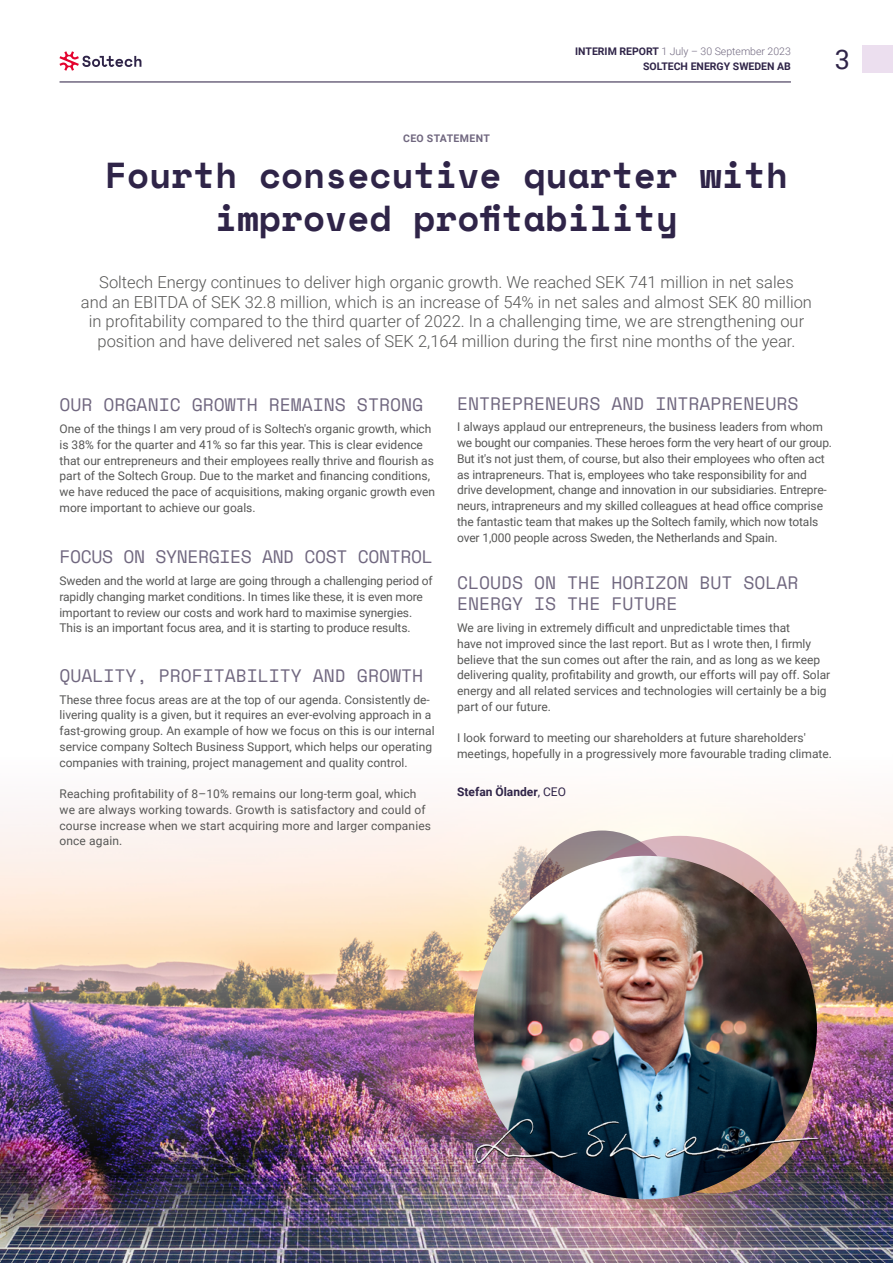
<style>
.page{position:relative;width:893px;height:1263px;background:#fff}
.page>*{position:absolute;margin:0;border:0;box-sizing:border-box;transform-origin:0 0}
.t1{font:700 36px/43.2px "Space Mono";color:#2f2448;text-align:center}
.t2{font:27px "Roboto";color:#2f2448}
.t3{font:18px/21.6px "Space Mono";color:#70677f}
.t4{font:18px "Space Mono";letter-spacing:-.02em;color:#70677f}
.t5{font:300 16.5px/19.5px "Roboto";color:#575756;text-align:center}
.t6{font:12px/15.8px "Roboto";color:#575756}
.t7{font:700 12px "Roboto";color:#2f2448}
.t8{font:700 10.5px/15px "Roboto";color:#2f2448;text-align:right}
.t9{font:700 10.5px "Roboto";letter-spacing:.035em;color:#70677f}
.s1{font-weight:300;color:#70677f}
.s2{font-weight:400}
</style>
<div class="page">
<img style="left:0;top:800px;width:893px;height:463px">
<svg style="left:530px;top:830px;width:144px;height:145px;background:#8f7e81"></svg>
<svg style="left:547px;top:836px;width:266px;height:266px;background:#cca1a6"></svg>
<img style="left:474px;top:856px;width:343px;height:343px;border-radius:172px">
<img style="left:465px;top:1180px;width:359px;height:2px">
<img style="left:465px;top:1105px;width:359px;height:75px">
<div style="left:863px;top:45px;width:30px;height:28px;background:#ecdfef"></div>
<svg style="left:60px;top:51px;width:81px;height:20px"></svg>
<hr style="left:60px;top:81px;width:731px;height:2px;background:#70677f">
<p class="t8" style="left:575px;top:44px;width:217px">INTERIM REPORT <span class="s1">1 July – 30 September 2023<br></span>SOLTECH ENERGY SWEDEN AB</p>
<h2 class="t2" style="left:835px;top:41px;width:17px">3</h2>
<p class="t9" style="left:403px;top:130px;width:88px">CEO STATEMENT</p>
<h1 class="t1" style="left:105px;top:152px;width:684px">Fourth consecutive quarter with improved profitability</h1>
<p class="t5" style="left:81px;top:272px;width:733px">Soltech Energy continues to deliver high organic growth. We reached SEK 741 million in net sales<br>and an EBITDA of SEK 32.8 million, which is an increase of 54% in net sales and almost SEK 80 million in profitability compared to the third quarter of 2022. In a challenging time, we are strengthening our position and have delivered net sales of SEK 2,164 million during the first nine months of the year.</p>
<h3 class="t3" style="left:60px;top:393px;width:365px">OUR ORGANIC GROWTH REMAINS STRONG</h3>
<p class="t6" style="left:60px;top:420px;width:377px">One of the things I am very proud of is Soltech's organic growth, which is 38% for the quarter and 41% so far this year. This is clear evidence that our entrepreneurs and their employees really thrive and flourish as part of the Soltech Group. Due to the market and financing conditions, we have reduced the pace of acquisitions, making organic growth even more important to achieve our goals.</p>
<h3 class="t4" style="left:60px;top:544px;width:375px">FOCUS ON SYNERGIES AND COST CONTROL</h3>
<p class="t6" style="left:60px;top:573px;width:375px">Sweden and the world at large are going through a challenging period of rapidly changing market conditions. In times like these, it is even more important to review our costs and work hard to maximise synergies.<br>This is an important focus area, and it is starting to produce results.</p>
<h3 class="t3" style="left:60px;top:664px;width:365px">QUALITY, PROFITABILITY AND GROWTH</h3>
<p class="t6" style="left:60px;top:691px;width:377px">These three focus areas are at the top of our agenda. Consistently de&shy;livering quality is a given, but it requires an ever-evolving approach in a fast-growing group. An example of how we focus on this is our internal service company Soltech Business Support, which helps our operating companies with training, project management and quality control.</p>
<p class="t6" style="left:60px;top:785px;width:373px">Reaching profitability of 8–10% remains our long-term goal, which we are always working towards. Growth is satisfactory and could of course increase when we start acquiring more and larger companies once again.</p>
<h3 class="t3" style="left:457px;top:392px;width:343px">ENTREPRENEURS AND INTRAPRENEURS</h3>
<p class="t6" style="left:457px;top:419px;width:376px">I always applaud our entrepreneurs, the business leaders from whom we bought our companies. These heroes form the very heart of our group.<br>But it's not just them, of course, but also their employees who often act as intrapreneurs. That is, employees who take responsibility for and drive development, change and innovation in our subsidiaries. Entrepre&shy;neurs, intrapreneurs and my skilled colleagues at head office comprise the fantastic team that makes up the Soltech family, which now totals over 1,000 people across Sweden, the Netherlands and Spain.</p>
<h3 class="t3" style="left:457px;top:571px;width:343px">CLOUDS ON THE HORIZON BUT SOLAR<br>ENERGY IS THE FUTURE</h3>
<p class="t6" style="left:457px;top:619px;width:375px">We are living in extremely difficult and unpredictable times that<br>have not improved since the last report. But as I wrote then, I firmly believe that the sun comes out after the rain, and as long as we keep delivering quality, profitability and growth, our efforts will pay off. Solar energy and all related services and technologies will certainly be a big part of our future.</p>
<p class="t6" style="left:457px;top:730px;width:376px">I look forward to meeting our shareholders at future shareholders' meetings, hopefully in a progressively more favourable trading climate.</p>
<p class="t7" style="left:457px;top:783px;width:110px">Stefan Ölander<span class="s2">, CEO</span></p>
</div>
